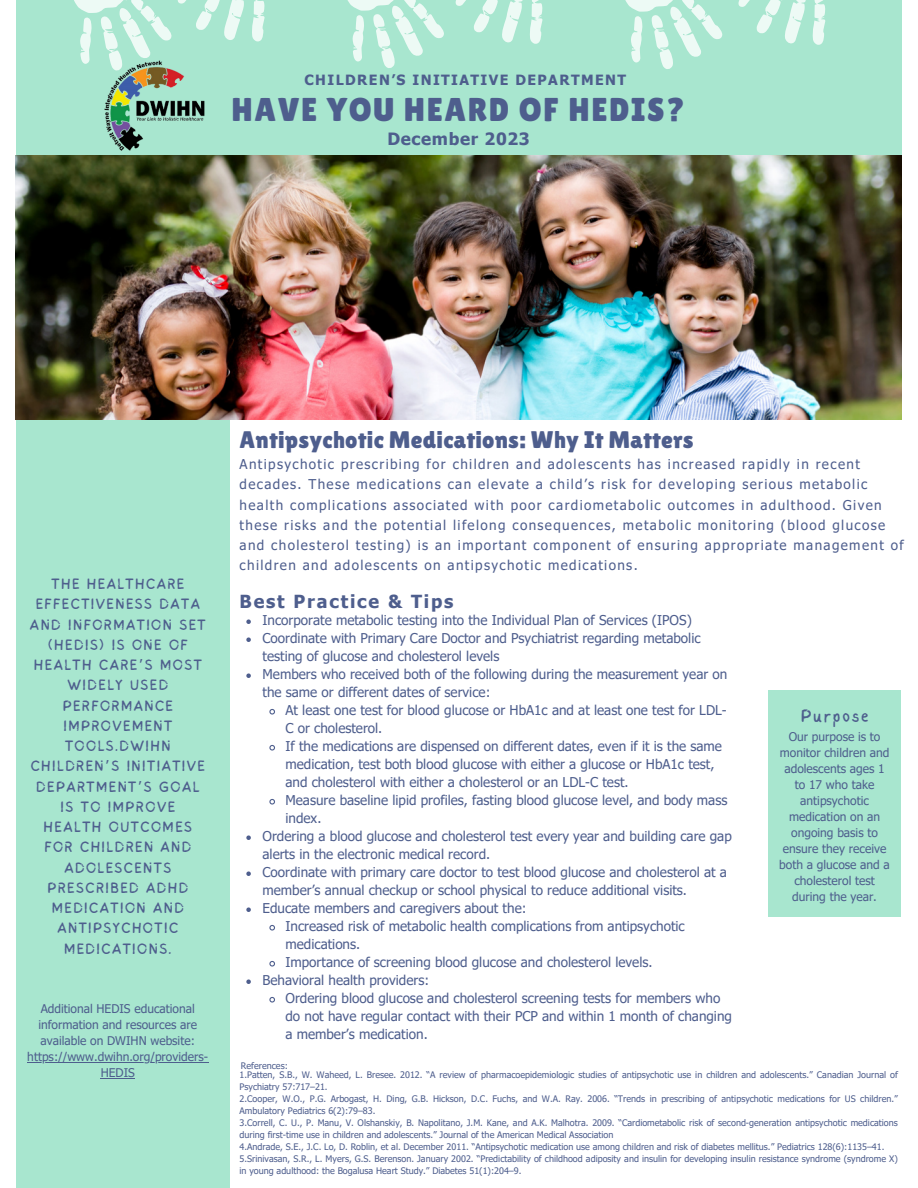
<style>
.page{position:relative;width:918px;height:1188px;background:#fff}
.page>*{position:absolute;margin:0;border:0;box-sizing:border-box;transform-origin:0 0}
.t1{font:33px "Lilita One";letter-spacing:.05em;color:#4e5e8d}
.t2{font:24px "Lilita One";letter-spacing:.01em;color:#4e5e8d}
.t3{font:700 18px "Tahoma";letter-spacing:.1em;color:#4e5e8d}
.t4{font:18px "Sigher";letter-spacing:.1em;color:#4e5e8d}
.t5{font:700 16.95px "Tahoma";letter-spacing:.04em;color:#4e5e8d}
.t6{font:15px/20.2px "Sigher";letter-spacing:.1em;color:#4e5e8d;text-align:center}
.t7{font:700 14.1px "Tahoma";letter-spacing:.1em;color:#4e5e8d}
.t8{font:13.5px/18px "Tahoma";color:#4e5e8d}
.t9{font:13.5px/20.2px "Tahoma";letter-spacing:.1em;color:#4e5e8d}
.t10{font:12px/16px "Tahoma";color:#4e5e8d;text-align:center}
.t11{font:9px/12px "Tahoma";color:#4e5e8d}
.s1{font-family:"Noto Sans Gurmukhi"}
</style>
<div class="page">
<div style="left:16px;top:0;width:885px;height:200px;background:#a8e6cf"></div>
<div style="left:16px;top:419px;width:214px;height:769px;background:#a8e6cf"></div>
<img style="left:16px;top:156px;width:885px;height:263px">
<svg style="left:738px;top:0;width:88px;height:45px"></svg>
<svg style="left:625px;top:0;width:98px;height:69px"></svg>
<svg style="left:455px;top:0;width:88px;height:44px"></svg>
<svg style="left:347px;top:0;width:97px;height:68px"></svg>
<svg style="left:74px;top:0;width:191px;height:64px"></svg>
<img style="left:85px;top:46px;width:122px;height:113px">
<div style="left:768px;top:691px;width:133px;height:226px;background:#a8e6cf"></div>
<hr style="left:27px;top:1062px;width:181px;height:1px;background:#4e5e8d">
<hr style="left:101px;top:1078px;width:34px;height:1px;background:#4e5e8d">
<svg style="left:246px;top:619px;width:5px;height:5px"></svg>
<svg style="left:246px;top:637px;width:5px;height:5px"></svg>
<svg style="left:246px;top:673px;width:5px;height:5px"></svg>
<svg style="left:269px;top:708px;width:6px;height:7px"></svg>
<svg style="left:269px;top:744px;width:6px;height:7px"></svg>
<svg style="left:269px;top:798px;width:6px;height:7px"></svg>
<svg style="left:246px;top:835px;width:5px;height:5px"></svg>
<svg style="left:246px;top:871px;width:5px;height:5px"></svg>
<svg style="left:246px;top:907px;width:5px;height:5px"></svg>
<svg style="left:269px;top:924px;width:6px;height:7px"></svg>
<svg style="left:269px;top:960px;width:6px;height:7px"></svg>
<svg style="left:246px;top:979px;width:5px;height:5px"></svg>
<svg style="left:269px;top:996px;width:6px;height:7px"></svg>
<p class="t7" style="left:305px;top:71px;width:323px">CHILDREN’S INITIATIVE DEPARTMENT</p>
<p class="t1" style="left:232px;top:91px;width:455px">HAVE YOU HEARD OF HEDIS?</p>
<p class="t5" style="left:387px;top:128px;width:144px">December 2023</p>
<p class="t6" style="left:30px;top:575px;width:177px">THE HEALTHCARE<br>EFFECTIVENESS DATA<br>AND INFORMATION SET (HEDIS) IS ONE OF<br>HEALTH CARE<span class="s1">’</span>S MOST<br>WIDELY USED<br>PERFORMANCE<br>IMPROVEMENT<br>TOOLS.DWIHN<br>CHILDREN<span class="s1">’</span>S INITIATIVE<br>DEPARTMENT<span class="s1">’</span>S GOAL<br>IS TO IMPROVE<br>HEALTH OUTCOMES<br>FOR CHILDREN AND<br>ADOLESCENTS<br>PRESCRIBED ADHD<br>MEDICATION AND<br>ANTIPSYCHOTIC<br>MEDICATIONS.</p>
<p class="t10" style="left:27px;top:1001px;width:182px">Additional HEDIS educational information and resources are available on DWIHN website: https://www.dwihn.org/providers-<br>HEDIS</p>
<p class="t2" style="left:240px;top:426px;width:456px">Antipsychotic Medications: Why It Matters</p>
<p class="t9" style="left:240px;top:454px;width:666px">Antipsychotic prescribing for children and adolescents has increased rapidly in recent decades. These medications can elevate a child’s risk for developing serious metabolic health complications associated with poor cardiometabolic outcomes in adulthood. Given these risks and the potential lifelong consequences, metabolic monitoring (blood glucose and cholesterol testing) is an important component of ensuring appropriate management of children and adolescents on antipsychotic medications.</p>
<p class="t3" style="left:240px;top:590px;width:215px">Best Practice &amp; Tips</p>
<p class="t8" style="left:263px;top:611px;width:431px">Incorporate metabolic testing into the Individual Plan of Services (IPOS)</p>
<p class="t8" style="left:263px;top:629px;width:440px">Coordinate with Primary Care Doctor and Psychiatrist regarding metabolic testing of glucose and cholesterol levels</p>
<p class="t8" style="left:263px;top:665px;width:466px">Members who received both of the following during the measurement year on the same or different dates of service:</p>
<p class="t8" style="left:286px;top:701px;width:443px">At least one test for blood glucose or HbA1c and at least one test for LDL-<br>C or cholesterol.</p>
<p class="t8" style="left:286px;top:737px;width:438px">If the medications are dispensed on different dates, even if it is the same medication, test both blood glucose with either a glucose or HbA1c test, and cholesterol with either a cholesterol or an LDL-C test.</p>
<p class="t8" style="left:286px;top:791px;width:443px">Measure baseline lipid profiles, fasting blood glucose level, and body mass index.</p>
<p class="t8" style="left:263px;top:827px;width:471px">Ordering a blood glucose and cholesterol test every year and building care gap alerts in the electronic medical record.</p>
<p class="t8" style="left:263px;top:863px;width:466px">Coordinate with primary care doctor to test blood glucose and cholesterol at a member’s annual checkup or school physical to reduce additional visits.</p>
<p class="t8" style="left:263px;top:899px;width:266px">Educate members and caregivers about the:</p>
<p class="t8" style="left:286px;top:917px;width:401px">Increased risk of metabolic health complications from antipsychotic medications.</p>
<p class="t8" style="left:286px;top:953px;width:369px">Importance of screening blood glucose and cholesterol levels.</p>
<p class="t8" style="left:263px;top:971px;width:168px">Behavioral health providers:</p>
<p class="t8" style="left:286px;top:989px;width:448px">Ordering blood glucose and cholesterol screening tests for members who do not have regular contact with their PCP and within 1 month of changing a member’s medication.</p>
<p class="t11" style="left:241px;top:1059px;width:48px">References:</p>
<p class="t4" style="left:801px;top:708px;width:69px">Purpose</p>
<p class="t10" style="left:779px;top:728px;width:112px">Our purpose is to monitor children and adolescents ages 1 to 17 who take antipsychotic medication on an ongoing basis to ensure they receive both a glucose and a cholesterol test during the year.</p>
<p class="t11" style="left:240px;top:1068px;width:660px">1.Patten, S.B., W. Waheed, L. Bresee. 2012. “A review of pharmacoepidemiologic studies of antipsychotic use in children and adolescents.” Canadian Journal of<br>Psychiatry 57:717–21.</p>
<p class="t11" style="left:240px;top:1092px;width:660px">2.Cooper, W.O., P.G. Arbogast, H. Ding, G.B. Hickson, D.C. Fuchs, and W.A. Ray. 2006. “Trends in prescribing of antipsychotic medications for US children.”<br>Ambulatory Pediatrics 6(2):79–83.</p>
<p class="t11" style="left:240px;top:1116px;width:660px">3.Correll, C. U., P. Manu, V. Olshanskiy, B. Napolitano, J.M. Kane, and A.K. Malhotra. 2009. “Cardiometabolic risk of second-generation antipsychotic medications during first-time use in children and adolescents.” Journal of the American Medical Association</p>
<p class="t11" style="left:240px;top:1140px;width:646px">4.Andrade, S.E., J.C. Lo, D. Roblin, et al. December 2011. “Antipsychotic medication use among children and risk of diabetes mellitus.” Pediatrics 128(6):1135–41.</p>
<p class="t11" style="left:240px;top:1152px;width:660px">5.Srinivasan, S.R., L. Myers, G.S. Berenson. January 2002. “Predictability of childhood adiposity and insulin for developing insulin resistance syndrome (syndrome X) in young adulthood: the Bogalusa Heart Study.” Diabetes 51(1):204–9.</p>
</div>
